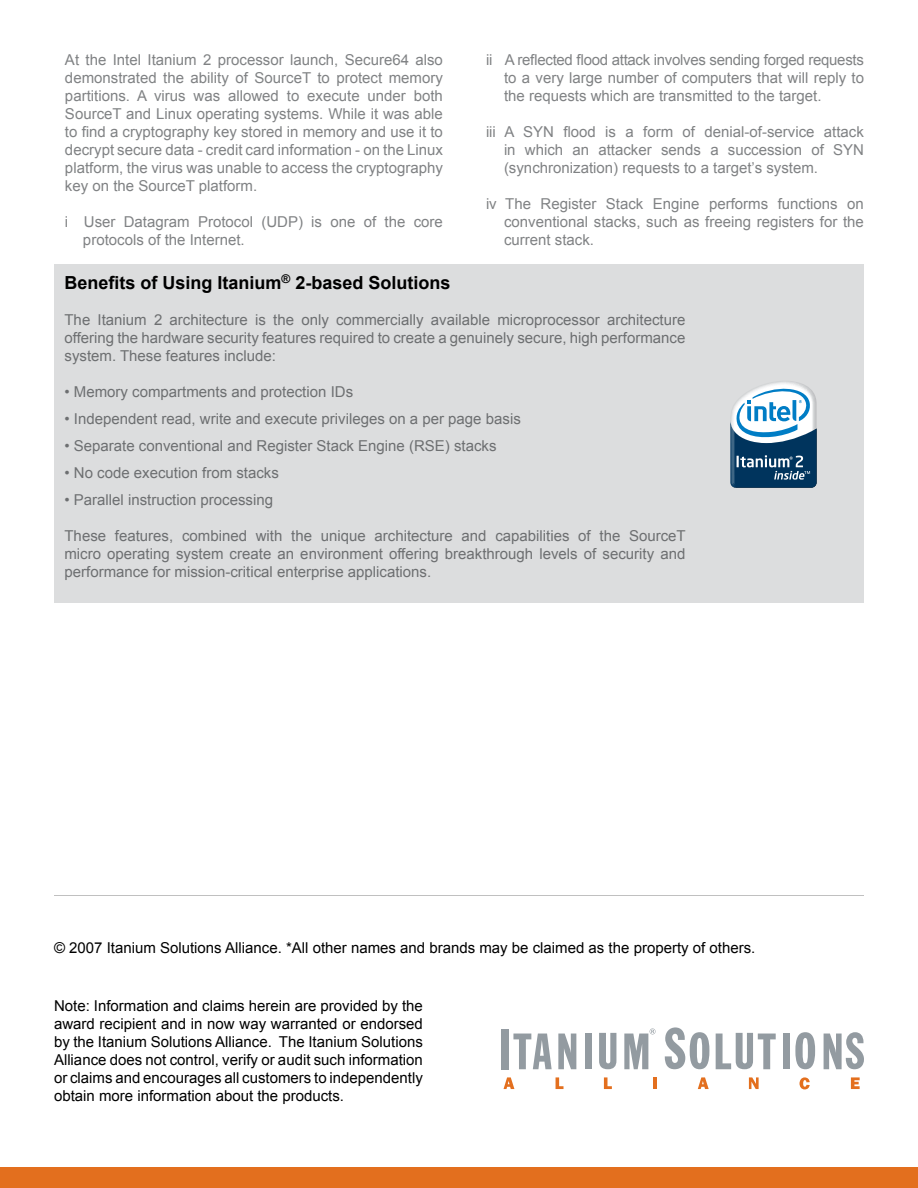
<style>
.page{position:relative;width:918px;height:1188px;background:#fff}
.page>*{position:absolute;margin:0;border:0;box-sizing:border-box;transform-origin:0 0}
.t1{font:700 18px "Arial";color:#000}
.t2{font:15px/18px "Arial";color:#808284;text-align:justify}
.t3{font:15px/18px "Arial";color:#6d6f71;text-align:justify}
.t4{font:15px/18px "Arial";color:#000;text-align:justify}
</style>
<div class="page">
<div style="left:0;top:1167px;width:918px;height:21px;background:#e36f1e"></div>
<svg style="left:504px;top:1077px;width:10px;height:12px"></svg>
<svg style="left:556px;top:1077px;width:8px;height:12px"></svg>
<svg style="left:604px;top:1077px;width:8px;height:12px"></svg>
<hr style="left:653px;top:1077px;width:4px;height:12px;background:#e36f1e">
<svg style="left:698px;top:1077px;width:11px;height:12px"></svg>
<svg style="left:749px;top:1077px;width:10px;height:12px"></svg>
<svg style="left:799px;top:1077px;width:11px;height:12px"></svg>
<svg style="left:851px;top:1077px;width:9px;height:12px"></svg>
<svg style="left:665px;top:1027px;width:44px;height:42px"></svg>
<svg style="left:716px;top:1033px;width:60px;height:36px"></svg>
<div style="left:783px;top:1034px;width:7px;height:35px;background:#939ba1"></div>
<svg style="left:795px;top:1032px;width:20px;height:37px"></svg>
<svg style="left:824px;top:1032px;width:40px;height:37px"></svg>
<div style="left:501px;top:1029px;width:8px;height:40px;background:#939ba1"></div>
<svg style="left:513px;top:1034px;width:39px;height:35px"></svg>
<svg style="left:558px;top:1034px;width:18px;height:35px"></svg>
<div style="left:585px;top:1034px;width:7px;height:35px;background:#939ba1"></div>
<svg style="left:599px;top:1033px;width:17px;height:36px"></svg>
<svg style="left:624px;top:1029px;width:32px;height:40px"></svg>
<div style="left:54px;top:264px;width:810px;height:339px;background:#dcddde"></div>
<svg style="left:730px;top:381px;width:87px;height:107px;background:#7498b1"></svg>
<p class="t2" style="left:65px;top:51px;width:379px">At the Intel Itanium 2 processor launch, Secure64 also demonstrated the ability of SourceT to protect memory partitions. A virus was allowed to execute under both SourceT and Linux operating systems. While it was able to find a cryptography key stored in memory and use it to decrypt secure data - credit card information - on the Linux platform, the virus was unable to access the cryptography key on the SourceT platform.</p>
<p class="t2" style="left:83px;top:213px;width:361px;text-indent:-18px">i User Datagram Protocol (UDP) is one of the core protocols of the Internet.</p>
<p class="t2" style="left:504px;top:51px;width:362px;text-indent:-18px">ii A reflected flood attack involves sending forged requests to a very large number of computers that will reply to the requests which are transmitted to the target.</p>
<p class="t2" style="left:504px;top:123px;width:361px;text-indent:-18px">iii A SYN flood is a form of denial-of-service attack in which an attacker sends a succession of SYN (synchronization) requests to a target’s system.</p>
<p class="t2" style="left:504px;top:195px;width:361px;text-indent:-18px">iv The Register Stack Engine performs functions on conventional stacks, such as freeing registers for the current stack.</p>
<p class="t1" style="left:64px;top:271px;width:387px">Benefits of Using Itanium<sup>®</sup> 2-based Solutions</p>
<p class="t3" style="left:64px;top:311px;width:622px">The Itanium 2 architecture is the only commercially available microprocessor architecture offering the hardware security features required to create a genuinely secure, high performance system. These features include:</p>
<p class="t3" style="left:64px;top:383px;width:290px">• Memory compartments and protection IDs</p>
<p class="t3" style="left:64px;top:410px;width:458px">• Independent read, write and execute privileges on a per page basis</p>
<p class="t3" style="left:64px;top:437px;width:434px">• Separate conventional and Register Stack Engine (RSE) stacks</p>
<p class="t3" style="left:64px;top:464px;width:216px">• No code execution from stacks</p>
<p class="t3" style="left:64px;top:491px;width:210px">• Parallel instruction processing</p>
<p class="t3" style="left:64px;top:527px;width:623px">These features, combined with the unique architecture and capabilities of the SourceT micro operating system create an environment offering breakthrough levels of security and performance for mission-critical enterprise applications.</p>
<p class="t4" style="left:54px;top:939px;width:703px">© 2007 Itanium Solutions Alliance. *All other names and brands may be claimed as the property of others.</p>
<p class="t4" style="left:54px;top:997px;width:370px">Note: Information and claims herein are provided by the award recipient and in now way warranted or endorsed by the Itanium Solutions Alliance. The Itanium Solutions Alliance does not control, verify or audit such information or claims and encourages all customers to independently obtain more information about the products.</p>
</div>
